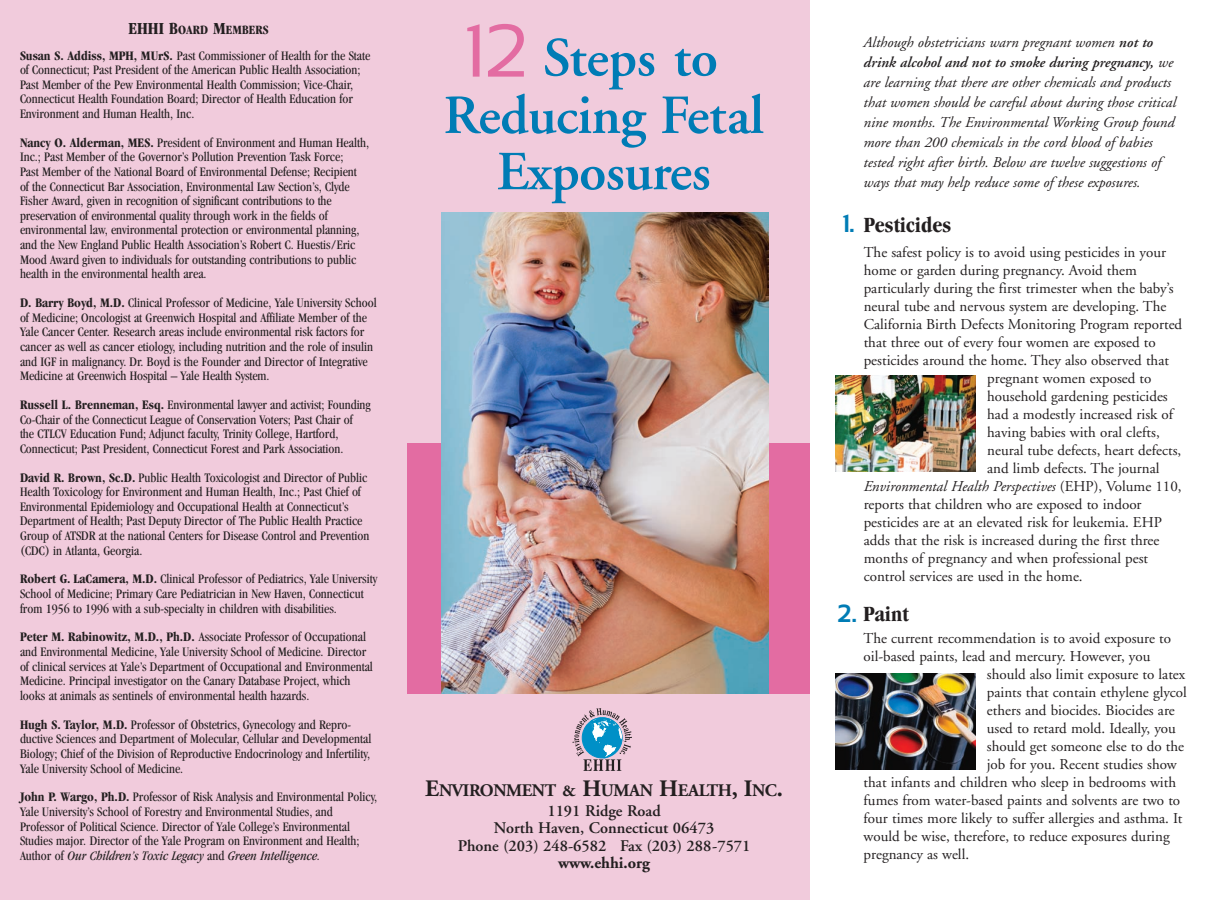
<style>
.page{position:relative;width:1215px;height:900px;background:#fff}
.page>*{position:absolute;margin:0;border:0;box-sizing:border-box;transform-origin:0 0}
.t1{font:75px "Sansation";color:#e36ca2}
.t2{font:600 55px/56.2px "Adobe Garamond";letter-spacing:-.01em;color:#007cb5;text-align:center}
.t3{font:700 25px "Sansation";color:#007cb5}
.t4{font:700 condensed 22.5px "Garamond";color:#231f20}
.t5{font:700 17.62px "Adobe Garamond";letter-spacing:-.02em;color:#231f20}
.t6{font:600 16.25px/17.5px "Adobe Garamond";color:#231f20;text-align:center}
.t7{font:700 16.25px "Adobe Garamond";color:#231f20}
.t8{font:15px "Adobe Garamond";color:#231f20}
.t9{font:italic 15px/20px "Adobe Garamond";color:#231f20}
.t10{font:condensed 13.5px/14.6px "Garamond";color:#231f20}
.t11{font:700 condensed 13.12px "Garamond";letter-spacing:.005em;color:#231f20}
.s1{font-size:17.5px}
.s2{font-weight:700}
.s3{font-style:italic}
.s4{font-size:23.5px}
.s5{font-size:16.5px}
.s6{font-weight:600}
.s7{font-style:normal}
</style>
<div class="page">
<div style="left:0;top:0;width:810px;height:900px;background:#f1cbdc"></div>
<div style="left:407px;top:444px;width:403px;height:250px;background:#e36ca2"></div>
<img style="left:441px;top:212px;width:328px;height:482px">
<svg style="left:572px;top:708px;width:60px;height:63px"></svg>
<img style="left:836px;top:375px;width:140px;height:96px">
<img style="left:835px;top:674px;width:141px;height:96px">
<p class="t11" style="left:128px;top:23px;width:142px"><span class="s1">EHHI B</span>OARD <span class="s1">M</span>EMBERS</p>
<p class="t10" style="left:20px;top:48px;width:352px"><span class="s2">Susan S. Addiss, MPH, MUrS.</span> Past Commissioner of Health for the State of Connecticut; Past President of the American Public Health Association; Past Member of the Pew Environmental Health Commission; Vice-Chair, Connecticut Health Foundation Board; Director of Health Education for Environment and Human Health, Inc.</p>
<p class="t10" style="left:20px;top:135px;width:351px"><span class="s2">Nancy O. Alderman, MES.</span> President of Environment and Human Health, Inc.; Past Member of the Governor’s Pollution Prevention Task Force;<br>Past Member of the National Board of Environmental Defense; Recipient of the Connecticut Bar Association, Environmental Law Section’s, Clyde Fisher Award, given in recognition of significant contributions to the preservation of environmental quality through work in the fields of environmental law, environmental protection or environmental planning, and the New England Public Health Association’s Robert C. Huestis/Eric Mood Award given to individuals for outstanding contributions to public health in the environmental health area.</p>
<p class="t10" style="left:20px;top:295px;width:358px"><span class="s2">D. Barry Boyd, M.D.</span> Clinical Professor of Medicine, Yale University School of Medicine; Oncologist at Greenwich Hospital and Affiliate Member of the Yale Cancer Center. Research areas include environmental risk factors for cancer as well as cancer etiology, including nutrition and the role of insulin and IGF in malignancy. Dr. Boyd is the Founder and Director of Integrative Medicine at Greenwich Hospital – Yale Health System.</p>
<p class="t10" style="left:20px;top:397px;width:352px"><span class="s2">Russell L. Brenneman, Esq.</span> Environmental lawyer and activist; Founding Co-Chair of the Connecticut League of Conservation Voters; Past Chair of<br>the CTLCV Education Fund; Adjunct faculty, Trinity College, Hartford, Connecticut; Past President, Connecticut Forest and Park Association.</p>
<p class="t10" style="left:20px;top:470px;width:351px"><span class="s2">David R. Brown, Sc.D.</span> Public Health Toxicologist and Director of Public Health Toxicology for Environment and Human Health, Inc.; Past Chief of Environmental Epidemiology and Occupational Health at Connecticut’s Department of Health; Past Deputy Director of The Public Health Practice Group of ATSDR at the national Centers for Disease Control and Prevention (CDC) in Atlanta, Georgia.</p>
<p class="t10" style="left:20px;top:572px;width:359px"><span class="s2">Robert G. LaCamera, M.D.</span> Clinical Professor of Pediatrics, Yale University<br>School of Medicine; Primary Care Pediatrician in New Haven, Connecticut from 1956 to 1996 with a sub-specialty in children with disabilities.</p>
<p class="t10" style="left:20px;top:630px;width:354px"><span class="s2">Peter M. Rabinowitz, M.D., Ph.D.</span> Associate Professor of Occupational and Environmental Medicine, Yale University School of Medicine. Director of clinical services at Yale’s Department of Occupational and Environmental Medicine. Principal investigator on the Canary Database Project, which looks at animals as sentinels of environmental health hazards.</p>
<p class="t10" style="left:20px;top:717px;width:353px"><span class="s2">Hugh S. Taylor, M.D.</span> Professor of Obstetrics, Gynecology and Repro&shy;ductive Sciences and Department of Molecular, Cellular and Developmental Biology; Chief of the Division of Reproductive Endocrinology and Infertility, Yale University School of Medicine.</p>
<p class="t10" style="left:20px;top:790px;width:359px"><span class="s2">John P. Wargo, Ph.D.</span> Professor of Risk Analysis and Environmental Policy, Yale University’s School of Forestry and Environmental Studies, and Professor of Political Science. Director of Yale College’s Environmental Studies major. Director of the Yale Program on Environment and Health; Author of <span class="s3">Our Children’s Toxic Legacy</span> and <span class="s3">Green Intelligence.</span></p>
<h1 class="t1" style="left:464px;top:9px;width:65px">12</h1>
<h2 class="t2" style="left:443px;top:88px;width:322px">Reducing Fetal<br>Exposures</h2>
<h2 class="t2" style="left:543px;top:31px;width:176px">Steps to</h2>
<h3 class="t5" style="left:425px;top:781px;width:359px"><span class="s4">E</span>NVIRONMENT <span class="s5">&amp;</span> <span class="s4">H</span>UMAN <span class="s4">H</span>EALTH<span class="s4">, I</span>NC<span class="s4">.</span></h3>
<p class="t6" style="left:458px;top:802px;width:294px">1191 Ridge Road<br>North Haven, Connecticut 06473<br>Phone (203) 248-6582 Fax (203) 288-7571</p>
<p class="t7" style="left:558px;top:854px;width:93px">www.ehhi.org</p>
<p class="t9" style="left:864px;top:33px;width:314px">Although obstetricians warn pregnant women <span class="s6">not to drink alcohol and not to smoke during pregnancy,</span> we are learning that there are other chemicals and products that women should be careful about during those critical nine months. The Environmental Working Group found more than 200 chemicals in the cord blood of babies tested right after birth. Below are twelve suggestions of ways that may help reduce some of these exposures.</p>
<h3 class="t3" style="left:842px;top:210px;width:14px">1.</h3>
<h3 class="t4" style="left:864px;top:212px;width:89px">Pesticides</h3>
<p class="t8" style="left:864px;top:244px;width:304px">The safest policy is to avoid using pesticides in your</p>
<p class="t8" style="left:864px;top:262px;width:275px">home or garden during pregnancy. Avoid them</p>
<p class="t8" style="left:864px;top:280px;width:311px">particularly during the first trimester when the baby’s</p>
<p class="t8" style="left:864px;top:298px;width:304px">neural tube and nervous system are developing. The</p>
<p class="t8" style="left:864px;top:316px;width:320px">California Birth Defects Monitoring Program reported</p>
<p class="t8" style="left:864px;top:334px;width:294px">that three out of every four women are exposed to</p>
<p class="t8" style="left:864px;top:352px;width:307px">pesticides around the home. They also observed that</p>
<p class="t8" style="left:987px;top:370px;width:166px">pregnant women exposed to</p>
<p class="t8" style="left:987px;top:388px;width:182px">household gardening pesticides</p>
<p class="t8" style="left:987px;top:406px;width:188px">had a modestly increased risk of</p>
<p class="t8" style="left:987px;top:424px;width:174px">having babies with oral clefts,</p>
<p class="t8" style="left:987px;top:442px;width:196px">neural tube defects, heart defects,</p>
<p class="t8" style="left:987px;top:460px;width:174px">and limb defects. The journal</p>
<p class="t9" style="left:864px;top:476px;width:319px">Environmental Health Perspectives <span class="s7">(EHP), Volume 110,</span></p>
<p class="t8" style="left:864px;top:496px;width:279px">reports that children who are exposed to indoor</p>
<p class="t8" style="left:864px;top:514px;width:300px">pesticides are at an elevated risk for leukemia. EHP</p>
<p class="t8" style="left:864px;top:532px;width:297px">adds that the risk is increased during the first three</p>
<p class="t8" style="left:864px;top:550px;width:286px">months of pregnancy and when professional pest</p>
<p class="t8" style="left:864px;top:568px;width:220px">control services are used in the home.</p>
<h3 class="t4" style="left:864px;top:601px;width:46px">Paint</h3>
<p class="t8" style="left:864px;top:630px;width:309px">The current recommendation is to avoid exposure to</p>
<p class="t8" style="left:864px;top:648px;width:288px">oil-based paints, lead and mercury. However, you</p>
<p class="t8" style="left:987px;top:666px;width:200px">should also limit exposure to latex</p>
<p class="t8" style="left:987px;top:684px;width:201px">paints that contain ethylene glycol</p>
<p class="t8" style="left:987px;top:702px;width:189px">ethers and biocides. Biocides are</p>
<p class="t8" style="left:987px;top:720px;width:190px">used to retard mold. Ideally, you</p>
<p class="t8" style="left:987px;top:738px;width:199px">should get someone else to do the</p>
<p class="t8" style="left:987px;top:756px;width:191px">job for you. Recent studies show</p>
<p class="t8" style="left:864px;top:774px;width:314px">that infants and children who sleep in bedrooms with</p>
<p class="t8" style="left:864px;top:792px;width:318px">fumes from water-based paints and solvents are two to</p>
<p class="t8" style="left:864px;top:810px;width:320px">four times more likely to suffer allergies and asthma. It</p>
<p class="t8" style="left:864px;top:828px;width:308px">would be wise, therefore, to reduce exposures during</p>
<p class="t8" style="left:864px;top:846px;width:107px">pregnancy as well.</p>
<h3 class="t3" style="left:837px;top:599px;width:22px">2.</h3>
</div>
